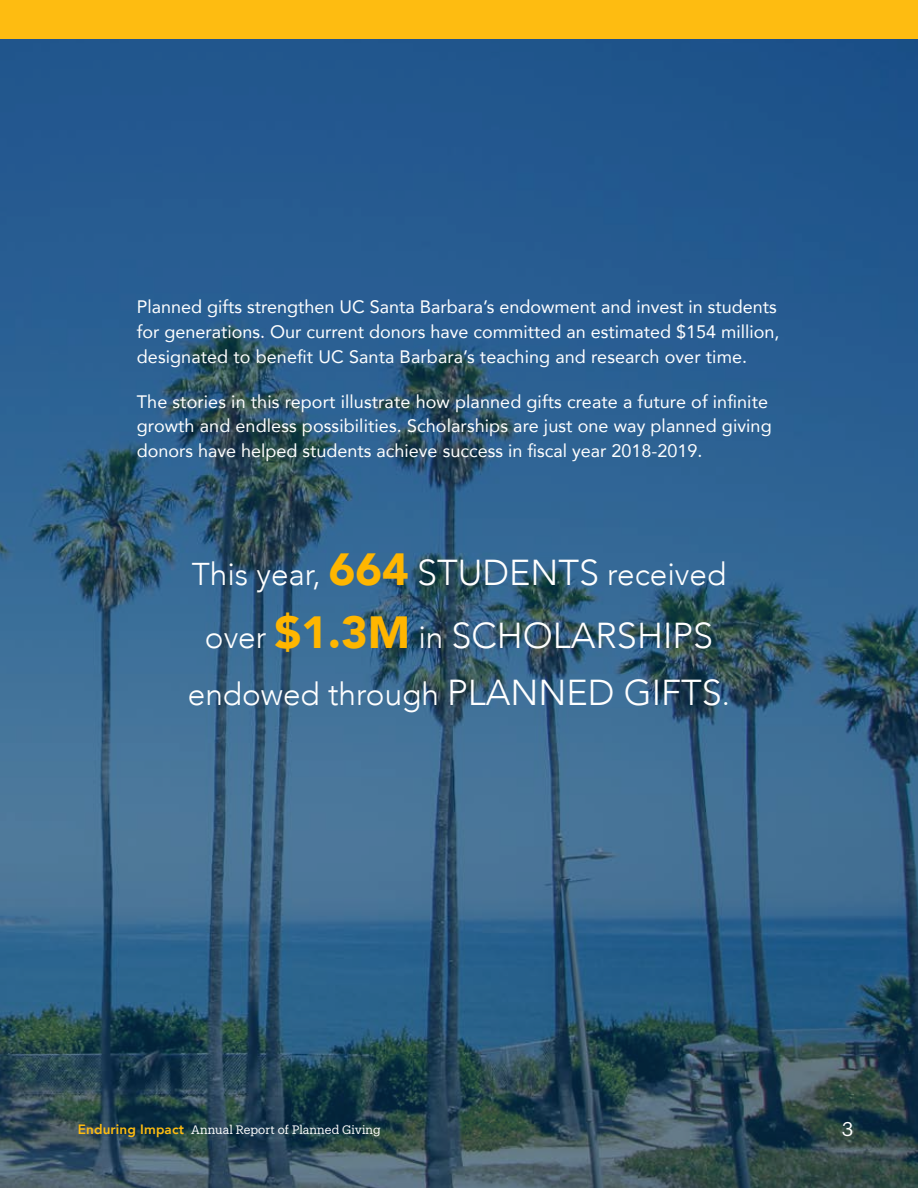
<style>
.page{position:relative;width:918px;height:1188px;background:#fff}
.page>*{position:absolute;margin:0;border:0;box-sizing:border-box;transform-origin:0 0}
.t1{font:300 36px "Avenir";color:#fff}
.t2{font:300 31.5px "Avenir";color:#fff}
.t3{font:19.5px "Produkt";color:#fff}
.t4{font:18px/24.8px "Avenir";color:#fff}
.t5{font:12px "Produkt";letter-spacing:.01em;color:#fff}
.s1{font-weight:900;font-size:45px;color:#ffb600}
.s2{font-size:36px}
.s3{font-size:31.5px}
.s4{font-family:"Avenir";font-weight:800;font-size:13.5px;color:#febc11}
</style>
<div class="page">
<img style="left:0;top:38px;width:918px;height:1150px">
<div style="left:0;top:0;width:918px;height:38px;background:#febc11"></div>
<p class="t4" style="left:137px;top:294px;width:644px">Planned gifts strengthen UC Santa Barbara’s endowment and invest in students for generations. Our current donors have committed an estimated $154 million, designated to benefit UC Santa Barbara’s teaching and research over time.</p>
<p class="t4" style="left:137px;top:388px;width:636px">The stories in this report illustrate how planned gifts create a future of infinite growth and endless possibilities. Scholarships are just one way planned giving donors have helped students achieve success in fiscal year 2018-2019.</p>
<h2 class="t2" style="left:192px;top:556px;width:536px">This year, <span class="s1">664</span> <span class="s2">STUDENTS</span> received</h2>
<h1 class="t1" style="left:205px;top:614px;width:510px"><span class="s3">over</span> <span class="s1">$1.3M</span> <span class="s3">in</span> SCHOLARSHIPS</h1>
<h2 class="t2" style="left:188px;top:676px;width:544px">endowed through <span class="s2">PLANNED GIFTS</span>.</h2>
<p class="t5" style="left:78px;top:1121px;width:305px"><span class="s4">Enduring Impact</span> Annual Report of Planned Giving</p>
<p class="t3" style="left:842px;top:1116px;width:13px">3</p>
</div>
